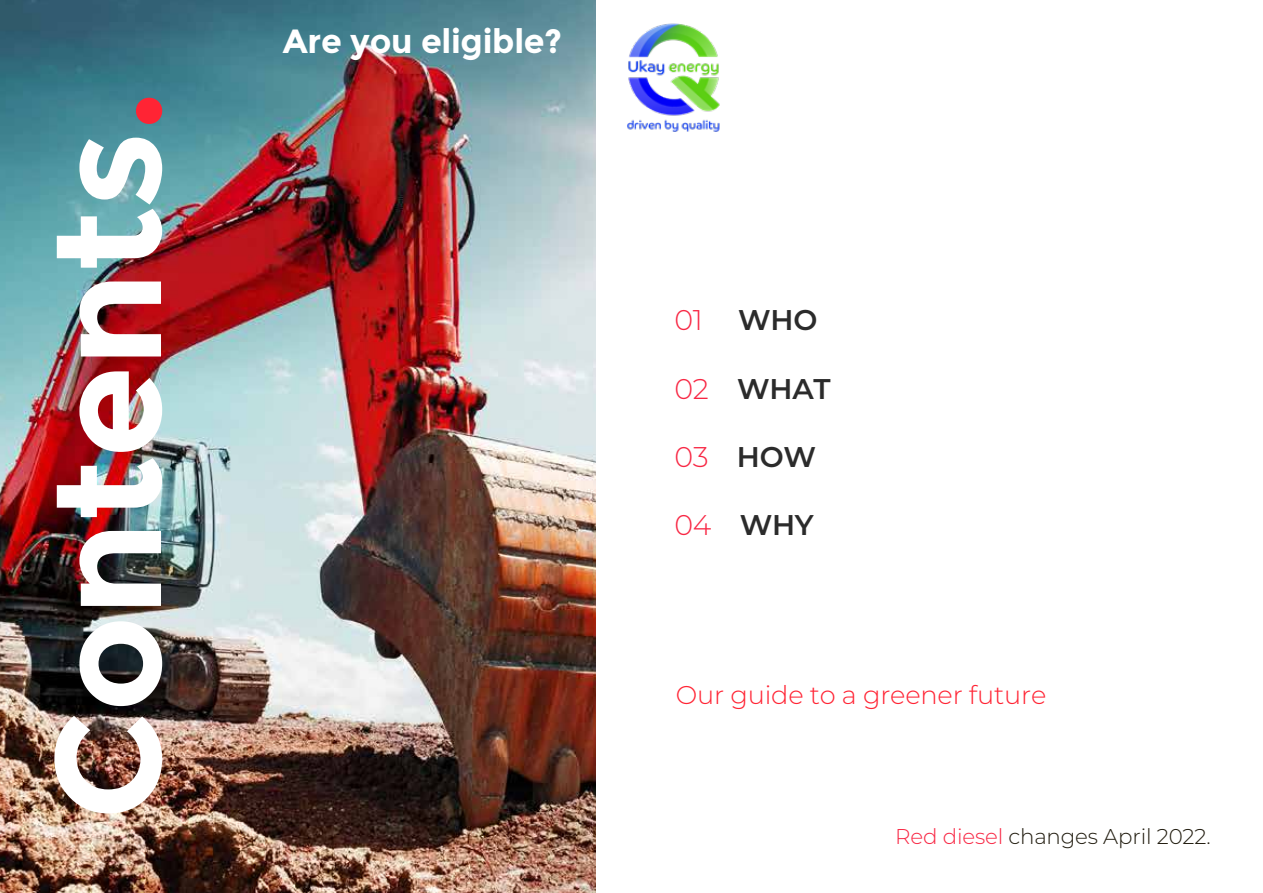
<style>
.page{position:relative;width:1263px;height:893px;background:#fff}
.page>*{position:absolute;margin:0;border:0;box-sizing:border-box;transform-origin:0 0}
.t1{font:700 149.1px "Montserrat";letter-spacing:-.01em;color:#fff}
.t2{font:700 33.6px "Montserrat";letter-spacing:-.01em;color:#fff}
.t3{font:600 28.5px "Montserrat";letter-spacing:-.01em;color:#2b2b2b}
.t4{font:300 25.65px "Montserrat";letter-spacing:-.01em;color:#ff2434}
.t5{font:300 21.45px "Montserrat";letter-spacing:-.01em;color:#211c0f}
.s1{color:#ff2434}
.s2{font-weight:300;color:#f82744}
.s3{color:#f82744}
</style>
<div class="page">
<img style="left:1px;top:0;width:595px;height:893px">
<img style="left:627px;top:23px;width:93px;height:109px">
<h1 class="t1" style="left:20px;top:820px;width:732px;rotate:-90deg">Contents<span class="s1">.</span></h1>
<h2 class="t2" style="left:283px;top:21px;width:281px">Are you eligible?</h2>
<h3 class="t3" style="left:674px;top:300px;width:145px"><span class="s2">01</span> WHO</h3>
<h3 class="t3" style="left:674px;top:368px;width:158px"><span class="s2">02</span> WHAT</h3>
<h3 class="t3" style="left:674px;top:437px;width:143px"><span class="s2">03</span> HOW</h3>
<h3 class="t3" style="left:674px;top:505px;width:141px"><span class="s2">04</span> WHY</h3>
<p class="t4" style="left:676px;top:677px;width:372px">Our guide to a greener future</p>
<p class="t5" style="left:895px;top:821px;width:317px"><span class="s3">Red diesel</span> changes April 2022.</p>
</div>
